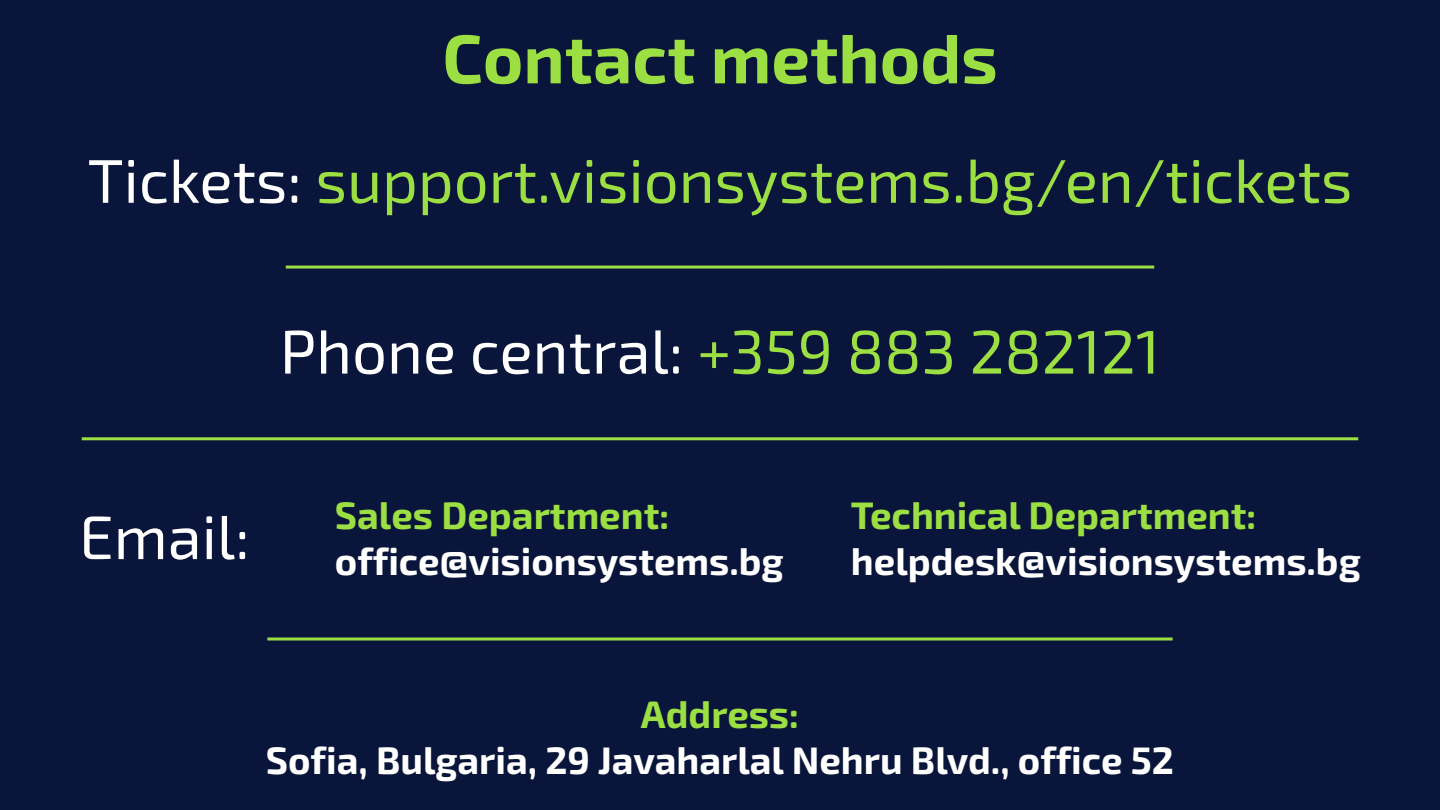
<style>
.page{position:relative;width:1440px;height:810px;background:#09153a}
.page>*{position:absolute;margin:0;border:0;box-sizing:border-box;transform-origin:0 0}
.t1{font:700 69.07px "Exo 2";color:#9cdf43}
.t2{font:61.65px "Exo 2";color:#9cdf43}
.t3{font:61.65px "Exo 2";color:#fff}
.t4{font:700 38.33px "Exo 2";color:#fff}
.t5{font:700 38.33px "Exo 2";color:#9cdf43}
.s1{color:#fff}
.s2{color:#9cdf43}
</style>
<div class="page">
<svg style="left:285px;top:265px;width:870px;height:4px;background:#76ac40"></svg>
<svg style="left:267px;top:637px;width:906px;height:4px;background:#76ac40"></svg>
<svg style="left:81px;top:437px;width:1278px;height:4px;background:#76ac40"></svg>
<h1 class="t1" style="left:442px;top:18px;width:557px">Contact methods</h1>
<h2 class="t2" style="left:88px;top:145px;width:1266px"><span class="s1">Tickets:</span> support.visionsystems.bg/en/tickets</h2>
<h2 class="t3" style="left:280px;top:316px;width:882px">Phone central: <span class="s2">+359 883 282121</span></h2>
<h2 class="t3" style="left:79px;top:501px;width:172px">Email:</h2>
<p class="t5" style="left:335px;top:493px;width:336px">Sales Department:</p>
<p class="t4" style="left:335px;top:539px;width:450px">office@visionsystems.bg</p>
<p class="t5" style="left:851px;top:493px;width:407px">Technical Department:</p>
<p class="t4" style="left:851px;top:539px;width:511px">helpdesk@visionsystems.bg</p>
<p class="t5" style="left:641px;top:691px;width:160px">Address:</p>
<p class="t4" style="left:266px;top:737px;width:910px">Sofia, Bulgaria, 29 Javaharlal Nehru Blvd., office 52</p>
</div>
